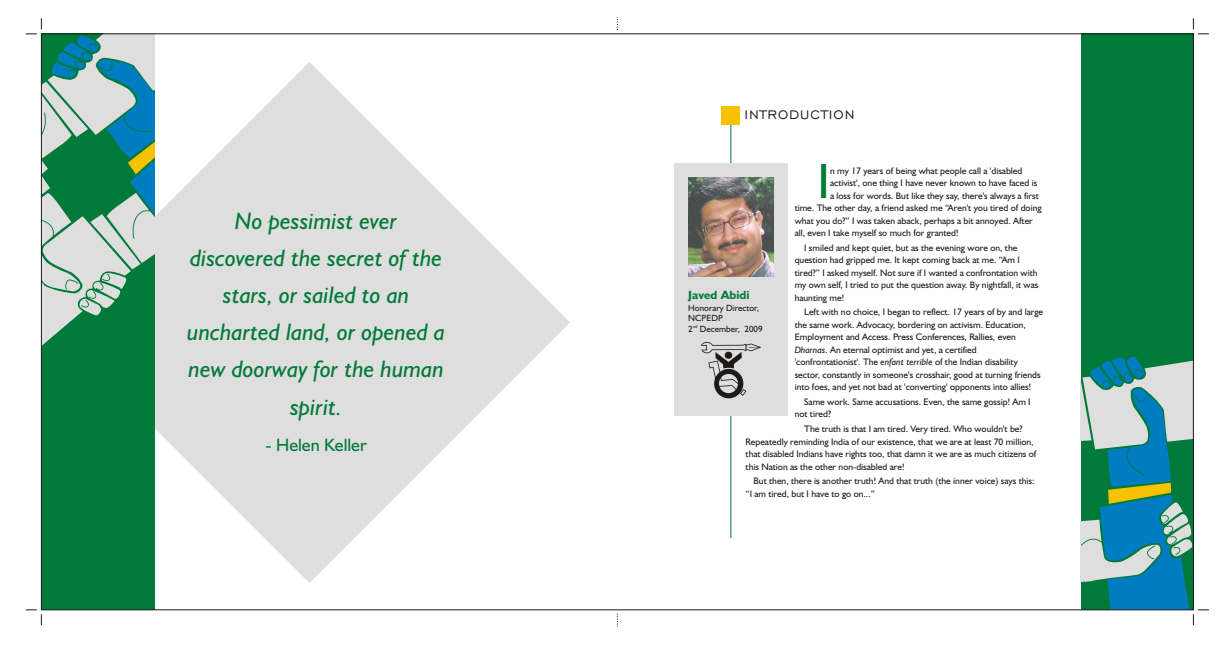
<style>
.page{position:relative;width:1224px;height:648px;background:#fff}
.page>*{position:absolute;margin:0;border:0;box-sizing:border-box;transform-origin:0 0}
.t1{font:49.8px "Humanst 521 BT";color:#007a38}
.t2{font:italic 24px/37.2px "Humanst 521 BT";color:#007a38;text-align:center}
.t3{font:18px "Humanst 521 BT";color:#007a38}
.t4{font:16px "Engravers Gothic BT";letter-spacing:.06em;color:#1f1a17}
.t5{font:700 12px "Humanst 521 BT";letter-spacing:.005em;color:#007a38}
.t6{font:9.5px/12.5px "Humanst 521 BT";color:#1f1a17}
.t7{font:9px/10.7px "Humanst 521 BT";letter-spacing:.005em;color:#1f1a17}
.t8{font:4.5px "Humanst 521 BT";color:#1f1a17}
.s1{font-style:italic}
</style>
<div class="page">
<svg style="left:155px;top:62px;width:415px;height:521px;fill:#dedede"></svg>
<div style="left:41px;top:34px;width:114px;height:576px;background:#007a38"></div>
<div style="left:1081px;top:34px;width:112px;height:576px;background:#007a38"></div>
<hr style="left:730px;top:121px;width:1px;height:417px;background:#007a38">
<div style="left:722px;top:106px;width:18px;height:18px;background:#f7c200"></div>
<svg style="left:26px;top:18px;width:129px;height:329px"></svg>
<svg style="left:26px;top:610px;width:16px;height:15px"></svg>
<svg style="left:1193px;top:18px;width:16px;height:17px"></svg>
<svg style="left:1081px;top:356px;width:128px;height:269px"></svg>
<div style="left:674px;top:163px;width:114px;height:253px;background:#dedede"></div>
<svg style="left:701px;top:342px;width:60px;height:56px"></svg>
<img style="left:688px;top:178px;width:85px;height:99px">
<p class="t2" style="left:187px;top:204px;width:259px">No pessimist ever discovered the secret of the stars, or sailed to an uncharted land, or opened a new doorway for the human spirit.</p>
<p class="t3" style="left:266px;top:437px;width:103px">- Helen Keller</p>
<h2 class="t4" style="left:744px;top:107px;width:112px">INTRODUCTION</h2>
<p class="t1" style="left:818px;top:160px;width:14px">I</p>
<p class="t6" style="left:830px;top:165px;width:194px">n my 17 years of being what people call a 'disabled</p>
<p class="t6" style="left:830px;top:177px;width:209px">activist', one thing I have never known to have faced is</p>
<p class="t6" style="left:830px;top:190px;width:210px">a loss for words. But like they say, there's always a first</p>
<p class="t6" style="left:795px;top:202px;width:248px">time. The other day, a friend asked me “Aren't you tired of doing</p>
<p class="t6" style="left:795px;top:215px;width:240px">what you do?” I was taken aback, perhaps a bit annoyed. After</p>
<p class="t6" style="left:795px;top:227px;width:165px">all, even I take myself so much for granted!</p>
<p class="t6" style="left:795px;top:242px;width:245px;text-indent:9px">I smiled and kept quiet, but as the evening wore on, the question had gripped me. It kept coming back at me. “Am I tired?” I asked myself. Not sure if I wanted a confrontation with my own self, I tried to put the question away. By nightfall, it was haunting me!</p>
<p class="t6" style="left:795px;top:307px;width:250px;text-indent:9px">Left with no choice, I began to reflect. 17 years of by and large the same work. Advocacy, bordering on activism. Education, Employment and Access. Press Conferences, Rallies, even <span class="s1">Dharnas</span>. An eternal optimist and yet, a certified 'confrontationist'. The <span class="s1">enfant terrible</span> of the Indian disability sector, constantly in someone's crosshair, good at turning friends into foes, and yet not bad at 'converting' opponents into allies!</p>
<p class="t6" style="left:795px;top:396px;width:237px;text-indent:9px">Same work. Same accusations. Even, the same gossip! Am I not tired?</p>
<p class="t6" style="left:746px;top:423px;width:292px;text-indent:59px">The truth is that I am tired. Very tired. Who wouldn't be?<br>Repeatedly reminding India of our existence, that we are at least 70 million, that disabled Indians have rights too, that damn it we are as much citizens of this Nation as the other non-disabled are!</p>
<p class="t6" style="left:746px;top:476px;width:290px;text-indent:8px">But then, there is another truth! And that truth (the inner voice) says this: “I am tired, but I have to go on...”</p>
<h3 class="t5" style="left:688px;top:290px;width:63px">Javed Abidi</h3>
<p class="t7" style="left:688px;top:303px;width:72px">Honorary Director,<br>NCPEDP</p>
<p class="t7" style="left:688px;top:325px;width:6px">2</p>
<p class="t8" style="left:693px;top:324px;width:6px">nd</p>
<p class="t7" style="left:700px;top:325px;width:65px">December, 2009</p>
</div>
